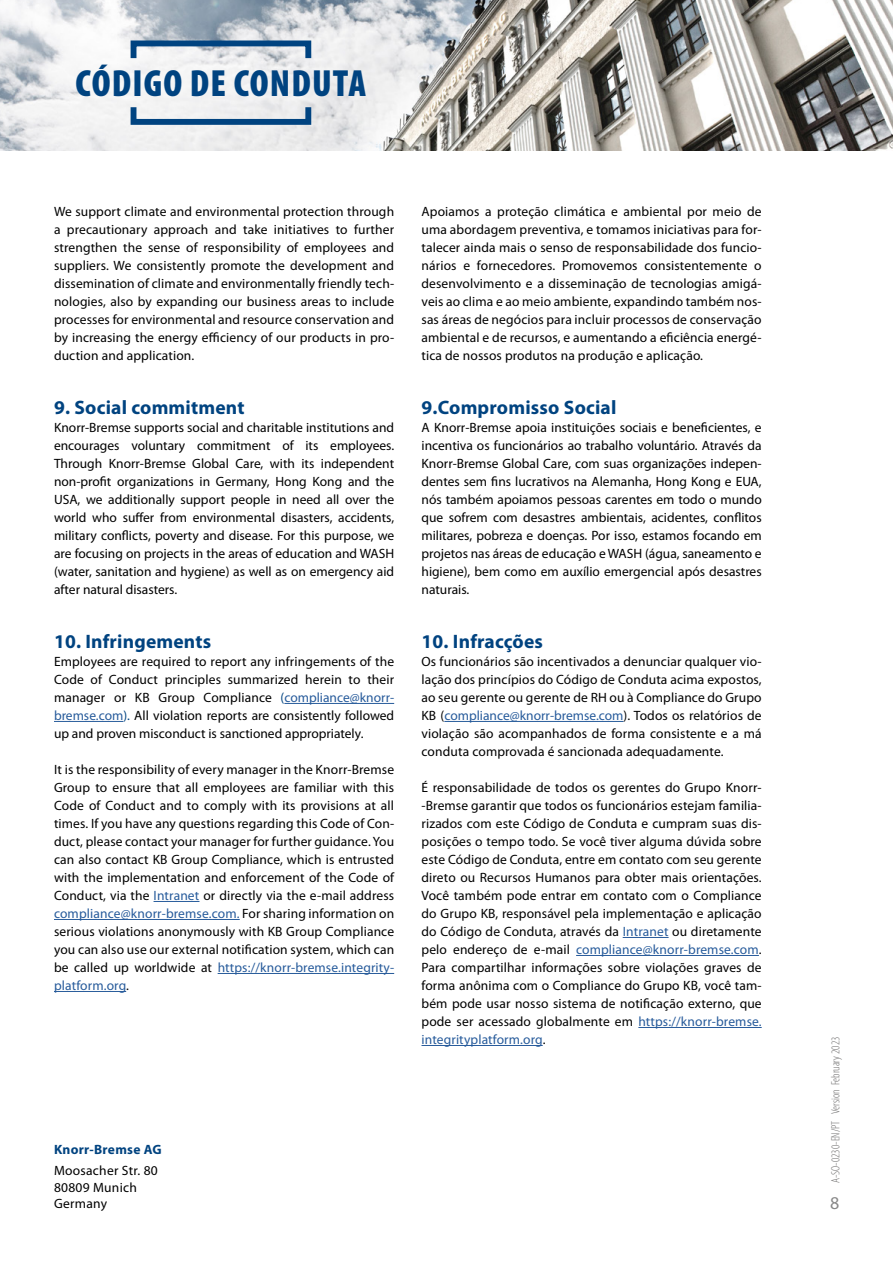
<style>
.page{position:relative;width:893px;height:1263px;background:#fff}
.page>*{position:absolute;margin:0;border:0;box-sizing:border-box;transform-origin:0 0}
.t1{font:900 condensed 37.95px "Myriad Pro";letter-spacing:.03em;color:#004380}
.t2{font:700 19.5px "Myriad Pro";letter-spacing:.01em;color:#004380}
.t3{font:18px "Myriad Pro";color:#878787}
.t4{font:13.5px/18px "Myriad Pro";letter-spacing:.01em;color:#000;text-align:justify}
.t5{font:700 13.5px "Myriad Pro";letter-spacing:.02em;color:#004380}
.t6{font:300 condensed 12px "Myriad Pro";color:#706f6f}
.s1{color:#004380}
.s2{color:#275b9b}
</style>
<div class="page">
<img style="left:0;top:0;width:893px;height:151px">
<div style="left:131px;top:41px;width:180px;height:20px;border:6px solid #004380"></div>
<div style="left:131px;top:104px;width:180px;height:21px;border:6px solid #004380"></div>
<hr style="left:284px;top:703px;width:110px;height:1px;background:#275b9b">
<hr style="left:54px;top:721px;width:69px;height:1px;background:#275b9b">
<hr style="left:154px;top:901px;width:45px;height:1px;background:#275b9b">
<hr style="left:54px;top:919px;width:186px;height:1px;background:#275b9b">
<hr style="left:218px;top:973px;width:176px;height:1px;background:#275b9b">
<hr style="left:54px;top:991px;width:72px;height:1px;background:#275b9b">
<hr style="left:444px;top:721px;width:179px;height:1px;background:#275b9b">
<hr style="left:623px;top:937px;width:46px;height:1px;background:#275b9b">
<hr style="left:576px;top:955px;width:183px;height:1px;background:#275b9b">
<hr style="left:638px;top:1027px;width:124px;height:1px;background:#275b9b">
<hr style="left:421px;top:1045px;width:122px;height:1px;background:#275b9b">
<h1 class="t1" style="left:76px;top:62px;width:292px">CÓDIGO DE CONDUTA</h1>
<p class="t4" style="left:54px;top:203px;width:342px">We support climate and environmental protection through a precautionary approach and take initiatives to further strengthen the sense of responsibility of employees and suppliers. We consistently promote the development and dissemination of climate and environmentally friendly tech&shy;nologies, also by expanding our business areas to include processes for environmental and resource conservation and by increasing the energy efficiency of our products in pro&shy;duction and application.</p>
<h2 class="t2" style="left:54px;top:397px;width:192px">9. Social commitment</h2>
<p class="t4" style="left:54px;top:419px;width:342px">Knorr-Bremse supports social and charitable institutions and encourages voluntary commitment of its employees.<br>Through Knorr-Bremse Global Care, with its independent non-profit organizations in Germany, Hong Kong and the USA, we additionally support people in need all over the world who suffer from environmental disasters, accidents, military conflicts, poverty and disease. For this purpose, we are focusing on projects in the areas of education and WASH (water, sanitation and hygiene) as well as on emergency aid after natural disasters.</p>
<h2 class="t2" style="left:54px;top:631px;width:159px">10. Infringements</h2>
<p class="t4" style="left:54px;top:653px;width:342px">Employees are required to report any infringements of the Code of Conduct principles summarized herein to their manager or KB Group Compliance <span class="s1">(</span><span class="s2">compliance@knorr&shy;bremse.com</span><span class="s1">).</span> All violation reports are consistently followed up and proven misconduct is sanctioned appropriately.</p>
<p class="t4" style="left:54px;top:761px;width:342px">It is the responsibility of every manager in the Knorr-Bremse Group to ensure that all employees are familiar with this Code of Conduct and to comply with its provisions at all times. If you have any questions regarding this Code of Con&shy;duct, please contact your manager for further guidance. You can also contact KB Group Compliance, which is entrusted with the implementation and enforcement of the Code of Conduct, via the <span class="s2">Intranet</span> or directly via the e-mail address <span class="s2">compliance@knorr-bremse.com.</span> For sharing information on serious violations anonymously with KB Group Compliance you can also use our external notification system, which can be called up worldwide at <span class="s2">https://knorr-bremse.integrity&shy;platform.org</span>.</p>
<p class="t4" style="left:421px;top:203px;width:342px">Apoiamos a proteção climática e ambiental por meio de uma abordagem preventiva, e tomamos iniciativas para for&shy;talecer ainda mais o senso de responsabilidade dos funcio&shy;nários e fornecedores. Promovemos consistentemente o desenvolvimento e a disseminação de tecnologias amigá&shy;veis ao clima e ao meio ambiente, expandindo também nos&shy;sas áreas de negócios para incluir processos de conservação ambiental e de recursos, e aumentando a eficiência energé&shy;tica de nossos produtos na produção e aplicação.</p>
<h2 class="t2" style="left:421px;top:397px;width:196px">9.Compromisso Social</h2>
<p class="t4" style="left:421px;top:419px;width:342px">A Knorr-Bremse apoia instituições sociais e beneficientes, e incentiva os funcionários ao trabalho voluntário. Através da Knorr-Bremse Global Care, com suas organizações indepen&shy;dentes sem fins lucrativos na Alemanha, Hong Kong e EUA, nós também apoiamos pessoas carentes em todo o mundo que sofrem com desastres ambientais, acidentes, conflitos militares, pobreza e doenças. Por isso, estamos focando em projetos nas áreas de educação e WASH (água, saneamento e higiene), bem como em auxílio emergencial após desastres naturais.</p>
<h2 class="t2" style="left:421px;top:631px;width:123px">10. Infracções</h2>
<p class="t4" style="left:421px;top:653px;width:342px">Os funcionários são incentivados a denunciar qualquer vio&shy;lação dos princípios do Código de Conduta acima expostos, ao seu gerente ou gerente de RH ou à Compliance do Grupo KB (<span class="s2">compliance@knorr-bremse.com</span>). Todos os relatórios de violação são acompanhados de forma consistente e a má conduta comprovada é sancionada adequadamente.</p>
<p class="t4" style="left:421px;top:779px;width:342px">É responsabilidade de todos os gerentes do Grupo Knorr--Bremse garantir que todos os funcionários estejam familia&shy;rizados com este Código de Conduta e cumpram suas dis&shy;posições o tempo todo. Se você tiver alguma dúvida sobre este Código de Conduta, entre em contato com seu gerente direto ou Recursos Humanos para obter mais orientações.<br>Você também pode entrar em contato com o Compliance do Grupo KB, responsável pela implementação e aplicação do Código de Conduta, através da <span class="s2">Intranet</span> ou diretamente pelo endereço de e-mail <span class="s2">compliance@knorr-bremse.com</span>.<br>Para compartilhar informações sobre violações graves de forma anônima com o Compliance do Grupo KB, você tam&shy;bém pode usar nosso sistema de notificação externo, que pode ser acessado globalmente em <span class="s2">https://knorr-bremse. integrityplatform.org</span>.</p>
<p class="t5" style="left:54px;top:1142px;width:109px">Knorr-Bremse AG</p>
<p class="t4" style="left:54px;top:1163px;width:105px;line-height:16.5px;text-align:left">Moosacher Str. 80<br>80809 Munich<br>Germany</p>
<p class="t6" style="left:829px;top:1183px;width:148px;rotate:-90deg">A-SO-0230-EN/PT Version February 2023</p>
<h3 class="t3" style="left:830px;top:1193px;width:11px">8</h3>
</div>
